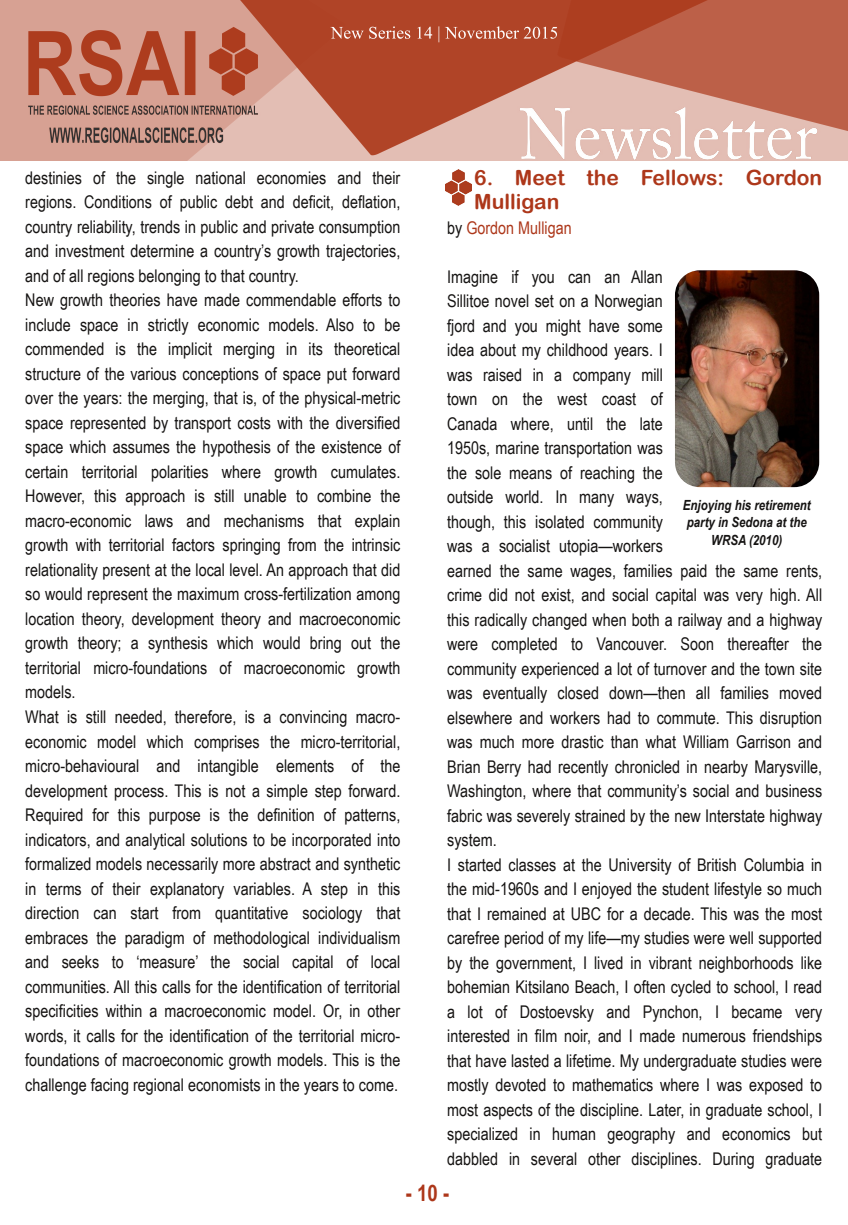
<style>
.page{position:relative;width:848px;height:1225px;background:#fff}
.page>*{position:absolute;margin:0;border:0;box-sizing:border-box;transform-origin:0 0}
.t1{font:700 22.75px "Arial Narrow";color:#ad371a}
.t2{font:21px/24.5px "Arial Rounded MT Bold";color:#ad371a}
.t3{font:17.5px/24.5px "Arial Narrow";color:#161413}
.t4{font:17.5px "Arial Narrow";color:#ad371a}
.t5{font:italic 700 14px/17.5px "Arial Narrow";color:#161413;text-align:center}
.s1{color:#161413}
</style>
<div class="page">
<img style="left:0;top:0;width:848px;height:160px">
<svg style="left:330px;top:26px;width:80px;height:13px"></svg>
<svg style="left:417px;top:27px;width:15px;height:12px"></svg>
<svg style="left:438px;top:26px;width:1px;height:16px"></svg>
<svg style="left:445px;top:26px;width:112px;height:13px"></svg>
<img style="left:675px;top:270px;width:144px;height:217px;border-radius:25px">
<img style="left:446px;top:170px;width:25px;height:36px">
<p class="t3" style="left:25px;top:165px;width:376px">destinies of the single national economies and their regions. Conditions of public debt and deficit, deflation, country reliability, trends in public and private consumption and investment determine a country’s growth trajectories, and of all regions belonging to that country.<br>New growth theories have made commendable efforts to include space in strictly economic models. Also to be commended is the implicit merging in its theoretical structure of the various conceptions of space put forward over the years: the merging, that is, of the physical-metric space represented by transport costs with the diversified space which assumes the hypothesis of the existence of certain territorial polarities where growth cumulates.<br>However, this approach is still unable to combine the macro-economic laws and mechanisms that explain growth with territorial factors springing from the intrinsic relationality present at the local level. An approach that did so would represent the maximum cross-fertilization among location theory, development theory and macroeconomic growth theory; a synthesis which would bring out the territorial micro-foundations of macroeconomic growth models.<br>What is still needed, therefore, is a convincing macro&shy;economic model which comprises the micro-territorial, micro-behavioural and intangible elements of the development process. This is not a simple step forward.<br>Required for this purpose is the definition of patterns, indicators, and analytical solutions to be incorporated into formalized models necessarily more abstract and synthetic in terms of their explanatory variables. A step in this direction can start from quantitative sociology that embraces the paradigm of methodological individualism and seeks to ‘measure’ the social capital of local communities. All this calls for the identification of territorial specificities within a macroeconomic model. Or, in other words, it calls for the identification of the territorial micro&shy;foundations of macroeconomic growth models. This is the challenge facing regional economists in the years to come.</p>
<p class="t2" style="left:474px;top:165px;width:349px">6. Meet the Fellows: Gordon<br>Mulligan</p>
<p class="t4" style="left:447px;top:217px;width:126px"><span class="s1">by</span> Gordon Mulligan</p>
<p class="t3" style="left:447px;top:264px;width:376px">Imagine if you can an Allan<br>Sillitoe novel set on a Norwegian<br>fjord and you might have some<br>idea about my childhood years. I<br>was raised in a company mill<br>town on the west coast of<br>Canada where, until the late<br>1950s, marine transportation was<br>the sole means of reaching the<br>outside world. In many ways,<br>though, this isolated community<br>was a socialist utopia—workers<br>earned the same wages, families paid the same rents, crime did not exist, and social capital was very high. All this radically changed when both a railway and a highway were completed to Vancouver. Soon thereafter the community experienced a lot of turnover and the town site was eventually closed down—then all families moved elsewhere and workers had to commute. This disruption was much more drastic than what William Garrison and Brian Berry had recently chronicled in nearby Marysville, Washington, where that community’s social and business fabric was severely strained by the new Interstate highway system.<br>I started classes at the University of British Columbia in the mid-1960s and I enjoyed the student lifestyle so much that I remained at UBC for a decade. This was the most carefree period of my life—my studies were well supported by the government, I lived in vibrant neighborhoods like bohemian Kitsilano Beach, I often cycled to school, I read a lot of Dostoevsky and Pynchon, I became very interested in film noir, and I made numerous friendships that have lasted a lifetime. My undergraduate studies were mostly devoted to mathematics where I was exposed to most aspects of the discipline. Later, in graduate school, I specialized in human geography and economics but dabbled in several other disciplines. During graduate</p>
<p class="t5" style="left:683px;top:496px;width:129px">Enjoying his retirement party in Sedona at the<br>WRSA (2010)</p>
<h1 class="t1" style="left:406px;top:1179px;width:45px">-10-</h1>
</div>
